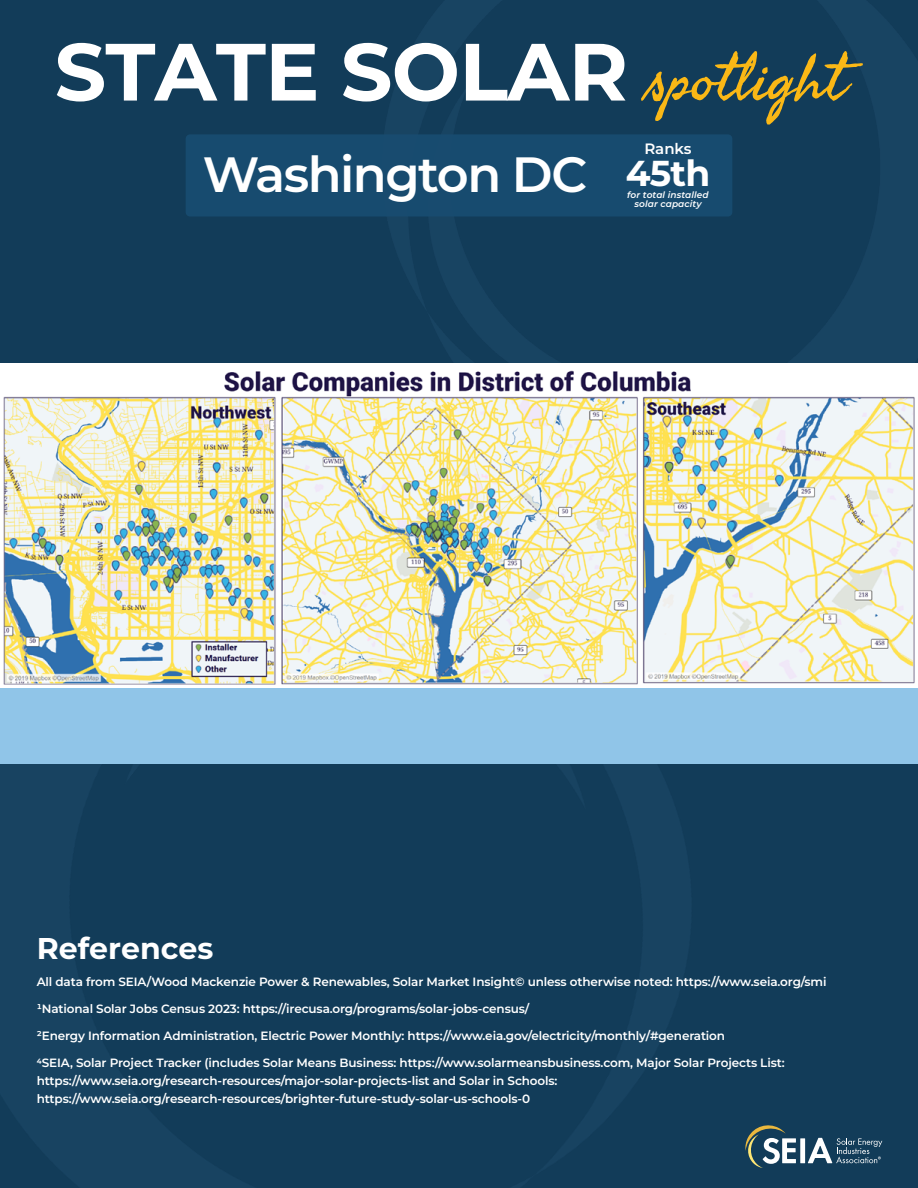
<style>
.page{position:relative;width:918px;height:1188px;background:#fff}
.page>*{position:absolute;margin:0;border:0;box-sizing:border-box;transform-origin:0 0}
.t1{font:100 81px "Montserrat";letter-spacing:-.01em;color:#fff}
.t2{font:64.5px "Seaweed Script Pro";color:#fab816}
.t3{font:600 49.5px "Montserrat";letter-spacing:-.03em;color:#fff}
.t4{font:100 36px "Montserrat";color:#fff}
.t5{font:100 30px "Montserrat";color:#fff}
.t6{font:600 15px "Montserrat";letter-spacing:-.005em;color:#fff}
.t7{font:600 12px "Montserrat";letter-spacing:-.01em;color:#fff}
.t8{font:italic 600 9px "Montserrat";letter-spacing:.01em;color:#fff}
</style>
<div class="page">
<div style="left:0;top:0;width:918px;height:1187px;background:#123c59"></div>
<div style="left:0;top:417px;width:918px;height:347px;background:#90c5e8"></div>
<div style="left:186px;top:134px;width:546px;height:82px;background:#184c70;border-radius:4px"></div>
<img style="left:0;top:364px;width:918px;height:324px">
<svg style="left:745px;top:1125px;width:51px;height:43px"></svg>
<div style="left:800px;top:1138px;width:5px;height:25px;background:#fff"></div>
<svg style="left:808px;top:1138px;width:74px;height:25px"></svg>
<p class="t1" style="left:55px;top:18px;width:575px">STATE SOLAR</p>
<p class="t2" style="left:648px;top:38px;width:199px">spotlight</p>
<p class="t3" style="left:203px;top:139px;width:386px">Washington DC</p>
<p class="t6" style="left:644px;top:138px;width:49px">Ranks</p>
<p class="t4" style="left:626px;top:149px;width:86px">45th</p>
<p class="t8" style="left:627px;top:189px;width:83px">for total installed</p>
<p class="t8" style="left:634px;top:198px;width:69px">solar capacity</p>
<p class="t5" style="left:37px;top:928px;width:178px">References</p>
<p class="t7" style="left:37px;top:973px;width:791px">All data from SEIA/Wood Mackenzie Power &amp; Renewables, Solar Market Insight© unless otherwise noted: https://www.seia.org/smi</p>
<p class="t7" style="left:37px;top:1000px;width:494px">¹National Solar Jobs Census 2023: https://irecusa.org/programs/solar-jobs-census/</p>
<p class="t7" style="left:37px;top:1027px;width:690px">²Energy Information Administration, Electric Power Monthly: https://www.eia.gov/electricity/monthly/#generation</p>
<p class="t7" style="left:37px;top:1054px;width:749px">4SEIA, Solar Project Tracker (includes Solar Means Business: https://www.solarmeansbusiness.com, Major Solar Projects List:</p>
<p class="t7" style="left:37px;top:1072px;width:522px">https://www.seia.org/research-resources/major-solar-projects-list and Solar in Schools:</p>
<p class="t7" style="left:37px;top:1090px;width:495px">https://www.seia.org/research-resources/brighter-future-study-solar-us-schools-0</p>
</div>
